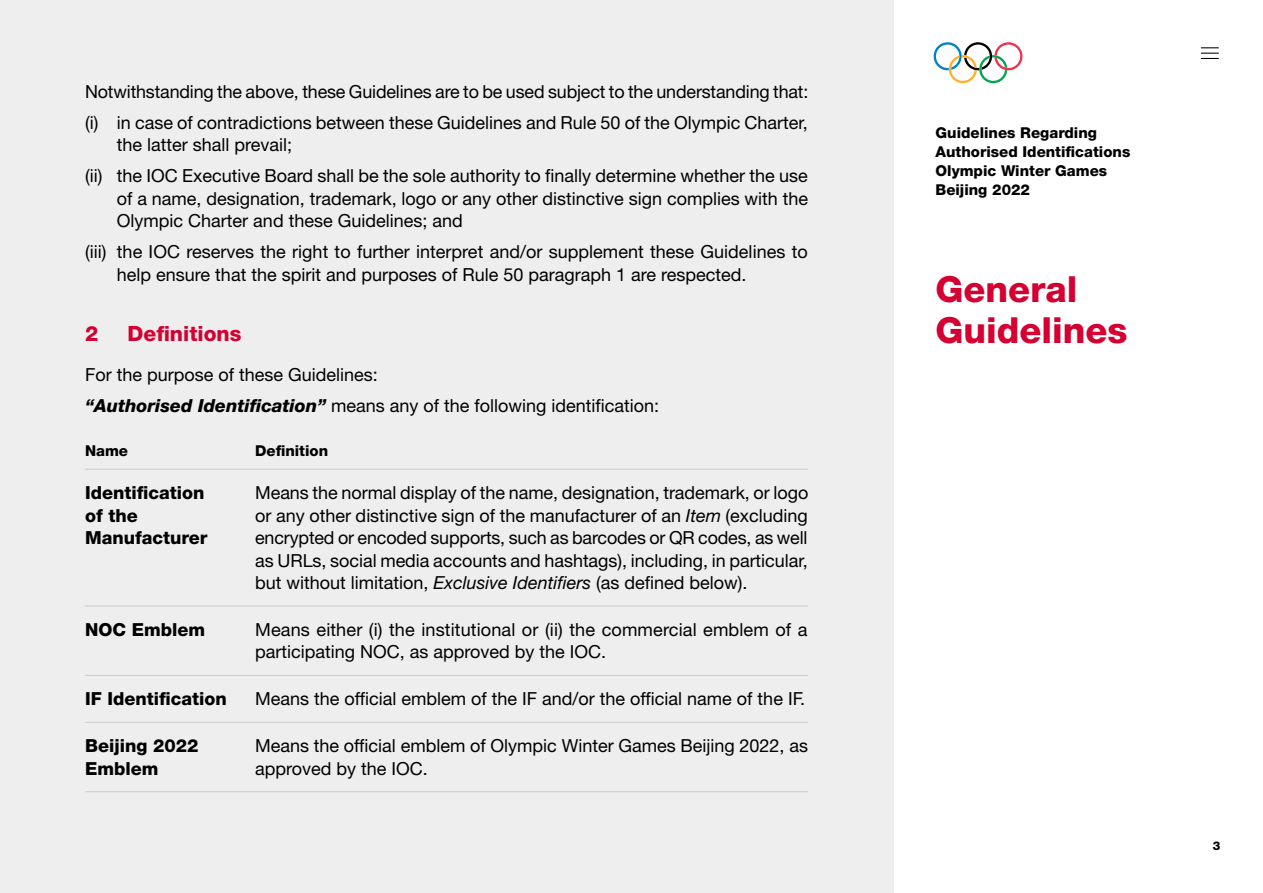
<style>
.page{position:relative;width:1263px;height:893px;background:#fff}
.page>*{position:absolute;margin:0;border:0;box-sizing:border-box;transform-origin:0 0}
.t1{font:800 36px/40.5px "Helvetica Neue LT Std";color:#d50032}
.t2{font:800 21px "Helvetica Neue LT Std";color:#d50032}
.Table_Text{font:18px/22.5px "Helvetica Neue LT Std";color:#000}
.Text_Indent{font:18px/22.5px "Helvetica Neue LT Std";color:#000}
.Text{font:18px "Helvetica Neue LT Std";letter-spacing:-.01em;color:#000}
.Table_Tile{font:800 18px/22.5px "Helvetica Neue LT Std";color:#000}
.Table_Head{font:800 15px/18.8px "Helvetica Neue LT Std";color:#000}
.t3{font:800 12px "Helvetica Neue LT Std";color:#000}
.s1{font-weight:800;font-style:italic}
.s2{font-style:italic}
</style>
<div class="page">
<div style="left:0;top:0;width:893px;height:893px;background:#eee"></div>
<svg style="left:934px;top:42px;width:88px;height:41px"></svg>
<hr style="left:255px;top:675px;width:553px;height:1px;background:#ccc">
<hr style="left:255px;top:722px;width:553px;height:1px;background:#ccc">
<hr style="left:85px;top:791px;width:170px;height:1px;background:#ccc">
<hr style="left:255px;top:791px;width:553px;height:1px;background:#ccc">
<hr style="left:85px;top:722px;width:170px;height:1px;background:#ccc">
<hr style="left:85px;top:606px;width:170px;height:1px;background:#ccc">
<hr style="left:85px;top:675px;width:170px;height:1px;background:#ccc">
<hr style="left:255px;top:606px;width:553px;height:1px;background:#ccc">
<hr style="left:85px;top:469px;width:170px;height:1px;background:#ccc">
<hr style="left:255px;top:469px;width:553px;height:1px;background:#ccc">
<svg style="left:1201px;top:47px;width:18px;height:12px"></svg>
<p class="Text" style="left:85px;top:81px;width:725px">Notwithstanding the above, these Guidelines are to be used subject to the understanding that:</p>
<p class="Text_Indent" style="left:117px;top:111px;width:692px;text-indent:-32px">(i) in case of contradictions between these Guidelines and Rule 50 of the Olympic Charter, the latter shall prevail;</p>
<p class="Text_Indent" style="left:117px;top:165px;width:693px;text-align:justify;text-indent:-32px">(ii) the IOC Executive Board shall be the sole authority to finally determine whether the use of a name, designation, trademark, logo or any other distinctive sign complies with the Olympic Charter and these Guidelines; and</p>
<p class="Text_Indent" style="left:117px;top:241px;width:692px;text-indent:-32px">(iii) the IOC reserves the right to further interpret and/or supplement these Guidelines to help ensure that the spirit and purposes of Rule 50 paragraph 1 are respected.</p>
<p class="t2" style="left:85px;top:321px;width:15px">2</p>
<p class="t2" style="left:128px;top:321px;width:115px">Definitions</p>
<p class="Text" style="left:85px;top:364px;width:294px">For the purpose of these Guidelines:</p>
<p class="Text" style="left:85px;top:395px;width:576px"><span class="s1">“Authorised Identification”</span> means any of the following identification:</p>
<p class="Table_Head" style="left:85px;top:442px;width:45px">Name</p>
<p class="Table_Head" style="left:255px;top:442px;width:75px">Definition</p>
<p class="Table_Tile" style="left:85px;top:481px;width:124px">Identification of the<br>Manufacturer</p>
<p class="Table_Text" style="left:255px;top:481px;width:555px;text-align:justify">Means the normal display of the name, designation, trademark, or logo or any other distinctive sign of the manufacturer of an <span class="s2">Item</span> (excluding encrypted or encoded supports, such as barcodes or QR codes, as well as URLs, social media accounts and hashtags), including, in particular, but without limitation, <span class="s2">Exclusive Identifiers</span> (as defined below).</p>
<p class="Table_Tile" style="left:85px;top:618px;width:122px">NOC Emblem</p>
<p class="Table_Text" style="left:255px;top:618px;width:554px">Means either (i) the institutional or (ii) the commercial emblem of a participating NOC, as approved by the IOC.</p>
<p class="Table_Tile" style="left:85px;top:688px;width:143px">IF Identification</p>
<p class="Table_Text" style="left:255px;top:687px;width:551px">Means the official emblem of the IF and/or the official name of the IF.</p>
<p class="Table_Tile" style="left:85px;top:734px;width:115px">Beijing 2022<br>Emblem</p>
<p class="Table_Text" style="left:255px;top:734px;width:554px">Means the official emblem of Olympic Winter Games Beijing 2022, as approved by the IOC.</p>
<p class="Table_Head" style="left:935px;top:124px;width:196px">Guidelines Regarding<br>Authorised Identifications<br>Olympic Winter Games<br>Beijing 2022</p>
<h1 class="t1" style="left:935px;top:269px;width:194px">General<br>Guidelines</h1>
<p class="t3" style="left:1213px;top:839px;width:9px">3</p>
</div>
